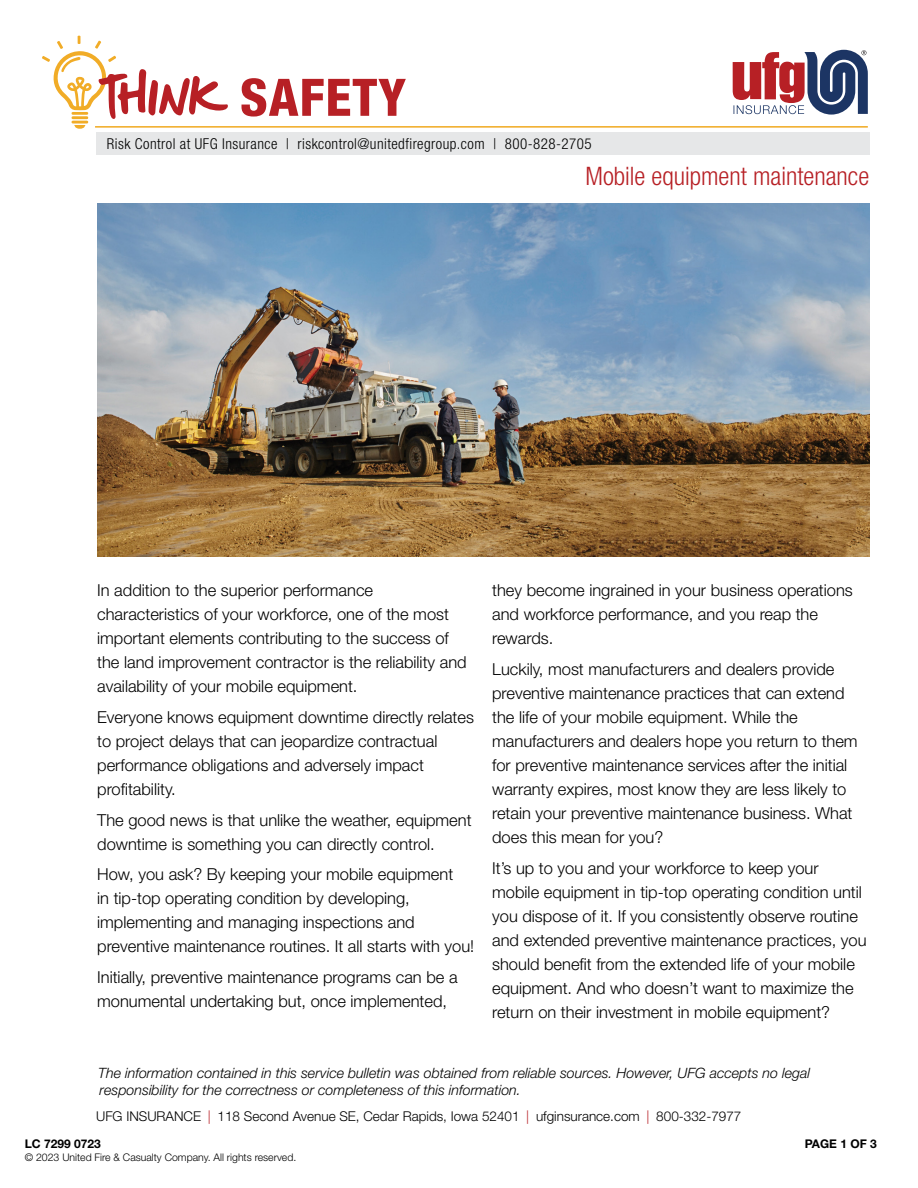
<style>
.page{position:relative;width:918px;height:1188px;background:#fff}
.page>*{position:absolute;margin:0;border:0;box-sizing:border-box;transform-origin:0 0}
.t1{font:800 condensed 51.75px "Helvetica Neue LT Std";letter-spacing:.02em;color:#b72025}
.t2{font:300 condensed 25.5px "Helvetica Neue LT Std";color:#b72025}
.t3{font:300 16.5px/24px "Helvetica Neue LT Std";color:#000}
.t4{font:300 condensed 15px "Helvetica Neue LT Std";letter-spacing:.03em;color:#000}
.t5{font:italic 300 14.25px/16.5px "Helvetica Neue LT Std";color:#000}
.t6{font:300 13.5px "Helvetica Neue LT Std";color:#000}
.t7{font:700 12px "Helvetica Neue LT Std";color:#000}
.t8{font:300 10.5px "Helvetica Neue LT Std";color:#000}
.s1{font-family:"DK More Or Less";font-weight:400;font-stretch:normal;font-size:57.9px}
.s2{color:#b72025}
</style>
<div class="page">
<svg style="left:42px;top:36px;width:74px;height:93px"></svg>
<hr style="left:95px;top:126px;width:773px;height:2px;background:#f1ac27">
<svg style="left:733px;top:50px;width:135px;height:65px"></svg>
<div style="left:96px;top:133px;width:773px;height:22px;background:#e6e7e8"></div>
<img style="left:97px;top:204px;width:772px;height:353px">
<h1 class="t1" style="left:97px;top:65px;width:310px"><span class="s1">Think</span> SAFETY</h1>
<p class="t4" style="left:107px;top:135px;width:486px">Risk Control at UFG Insurance | riskcontrol@unitedfiregroup.com | 800-828-2705</p>
<h2 class="t2" style="left:586px;top:161px;width:285px">Mobile equipment maintenance</h2>
<p class="t3" style="left:97px;top:578px;width:371px">In addition to the superior performance characteristics of your workforce, one of the most important elements contributing to the success of the land improvement contractor is the reliability and availability of your mobile equipment.</p>
<p class="t3" style="left:97px;top:705px;width:378px">Everyone knows equipment downtime directly relates to project delays that can jeopardize contractual performance obligations and adversely impact profitability.</p>
<p class="t3" style="left:97px;top:807px;width:376px">The good news is that unlike the weather, equipment downtime is something you can directly control.</p>
<p class="t3" style="left:97px;top:862px;width:378px">How, you ask? By keeping your mobile equipment<br>in tip-top operating condition by developing, implementing and managing inspections and preventive maintenance routines. It all starts with you!</p>
<p class="t3" style="left:97px;top:965px;width:362px">Initially, preventive maintenance programs can be a monumental undertaking but, once implemented,</p>
<p class="t3" style="left:492px;top:578px;width:362px">they become ingrained in your business operations and workforce performance, and you reap the rewards.</p>
<p class="t3" style="left:492px;top:657px;width:367px">Luckily, most manufacturers and dealers provide preventive maintenance practices that can extend the life of your mobile equipment. While the manufacturers and dealers hope you return to them for preventive maintenance services after the initial warranty expires, most know they are less likely to retain your preventive maintenance business. What does this mean for you?</p>
<p class="t3" style="left:492px;top:856px;width:376px">It’s up to you and your workforce to keep your mobile equipment in tip-top operating condition until you dispose of it. If you consistently observe routine and extended preventive maintenance practices, you should benefit from the extended life of your mobile equipment. And who doesn’t want to maximize the return on their investment in mobile equipment?</p>
<p class="t5" style="left:98px;top:1065px;width:713px">The information contained in this service bulletin was obtained from reliable sources. However, UFG accepts no legal responsibility for the correctness or completeness of this information.</p>
<p class="t6" style="left:96px;top:1108px;width:647px">UFG INSURANCE <span class="s2">|</span> 118 Second Avenue SE, Cedar Rapids, Iowa 52401 <span class="s2">|</span> ufginsurance.com <span class="s2">|</span> 800-332-7977</p>
<p class="t7" style="left:25px;top:1136px;width:78px">LC 7299 0723</p>
<p class="t8" style="left:25px;top:1151px;width:273px">© 2023 United Fire &amp; Casualty Company. All rights reserved.</p>
<p class="t7" style="left:805px;top:1136px;width:74px">PAGE 1 OF 3</p>
</div>
